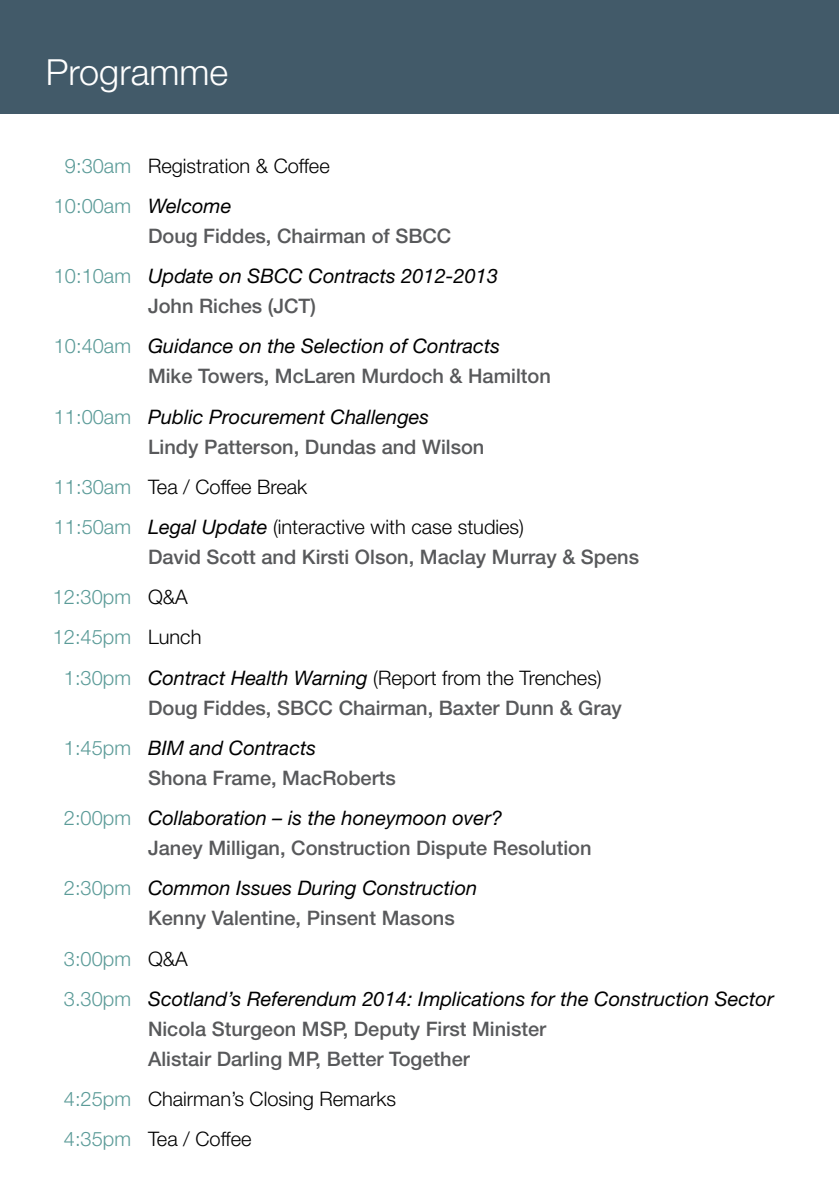
<style>
.page{position:relative;width:840px;height:1191px;background:#fff}
.page>*{position:absolute;margin:0;border:0;box-sizing:border-box;transform-origin:0 0}
.t1{font:300 36px "Helvetica Neue LT Std";color:#fff}
.t2{font:500 20px/40.2px "Helvetica Neue LT Std";color:#58595b}
.t3{font:italic 20px/40.2px "Helvetica Neue LT Std";color:#000}
.t4{font:300 20px/40.2px "Helvetica Neue LT Std";color:#000}
.t5{font:300 20px "Helvetica Neue LT Std";color:#5b9b98}
.s1{color:#5b9b98}
.s2{font-weight:400;font-style:italic}
.s3{font-weight:500;font-style:normal;color:#58595b}
.s4{font-weight:300;font-style:normal;color:#5b9b98}
.s5{font-weight:300;color:#5b9b98}
.s6{font-weight:400;font-style:italic;color:#000}
.s7{font-weight:500;color:#58595b}
.s8{color:#000}
.s9{font-weight:300;font-style:normal}
</style>
<div class="page">
<div style="left:0;top:1px;width:838px;height:112px;background:#425a69"></div>
<h1 class="t1" style="left:46px;top:50px;width:184px">Programme</h1>
<p class="t4" style="left:54px;top:145px;width:277px;text-indent:11px"><span class="s1">9:30am</span> Registration &amp; Coffee<br><span class="s1">10:00am</span> <span class="s2">Welcome</span></p>
<p class="t3" style="left:54px;top:215px;width:445px;text-indent:94px"><span class="s3">Doug Fiddes, Chairman of SBCC<br></span><span class="s4">10:10am</span> Update on SBCC Contracts 2012-2013</p>
<p class="t3" style="left:54px;top:285px;width:447px;text-indent:94px"><span class="s3">John Riches (JCT)<br></span><span class="s4">10:40am</span> Guidance on the Selection of Contracts</p>
<p class="t2" style="left:54px;top:356px;width:498px;text-indent:94px">Mike Towers, McLaren Murdoch &amp; Hamilton<br><span class="s5">11:00am</span> <span class="s6">Public Procurement Challenges</span></p>
<p class="t4" style="left:54px;top:426px;width:471px;text-indent:94px"><span class="s7">Lindy Patterson, Dundas and Wilson<br></span><span class="s1">11:30am</span> Tea / Coffee Break<br><span class="s1">11:50am</span> <span class="s2">Legal Update</span> (interactive with case studies)</p>
<p class="t2" style="left:148px;top:536px;width:492px">David Scott and Kirsti Olson, Maclay Murray &amp; Spens</p>
<p class="t5" style="left:53px;top:585px;width:136px">12:30pm <span class="s8">Q&amp;A</span></p>
<p class="t5" style="left:53px;top:625px;width:150px">12:45pm <span class="s8">Lunch</span></p>
<p class="t4" style="left:64px;top:657px;width:539px"><span class="s1">1:30pm</span> <span class="s2">Contract Health Warning</span> (Report from the Trenches)</p>
<p class="t2" style="left:64px;top:687px;width:559px;text-indent:84px">Doug Fiddes, SBCC Chairman, Baxter Dunn &amp; Gray<br><span class="s5">1:45pm</span> <span class="s6">BIM and Contracts</span></p>
<p class="t3" style="left:64px;top:757px;width:439px;text-indent:84px"><span class="s3">Shona Frame, MacRoberts<br></span><span class="s4">2:00pm</span> Collaboration – is the honeymoon over?</p>
<p class="t2" style="left:64px;top:827px;width:529px;text-indent:84px">Janey Milligan, Construction Dispute Resolution<br><span class="s5">2:30pm</span> <span class="s6">Common Issues During Construction</span></p>
<p class="t3" style="left:64px;top:897px;width:711px;text-indent:84px"><span class="s3">Kenny Valentine, Pinsent Masons<br></span><span class="s4">3:00pm</span> <span class="s9">Q&amp;A<br></span><span class="s4">3.30pm</span> Scotland’s Referendum 2014: Implications for the Construction Sector</p>
<p class="t2" style="left:148px;top:1013px;width:399px;line-height:30px">Nicola Sturgeon MSP, Deputy First Minister<br>Alistair Darling MP, Better Together</p>
<p class="t4" style="left:64px;top:1078px;width:333px"><span class="s1">4:25pm</span> Chairman’s Closing Remarks<br><span class="s1">4:35pm</span> Tea / Coffee</p>
</div>
